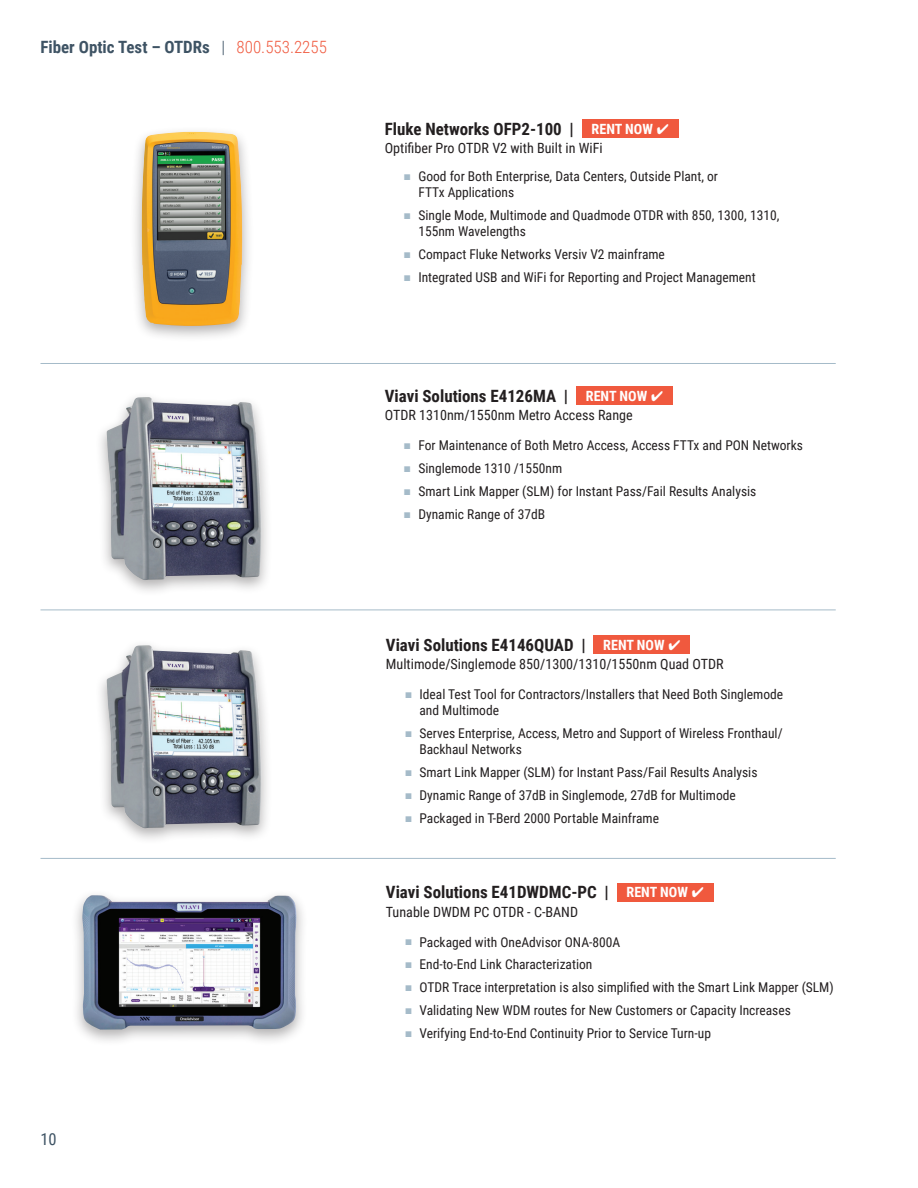
<style>
.page{position:relative;width:918px;height:1188px;background:#fff}
.page>*{position:absolute;margin:0;border:0;box-sizing:border-box;transform-origin:0 0}
.Equip_Name{font:700 16.95px "Roboto Condensed";color:#231f20}
.t1{font:700 16.95px "Roboto Condensed";color:#3e5364}
.t2{font:300 16.95px "Roboto Condensed";color:#f0593e}
.t3{font:16.5px "Roboto Condensed";color:#3e5364}
.Equip_Sub_Name{font:14.1px "Roboto Condensed";color:#231f20}
.TOC_Category{font:700 14.1px "Roboto Condensed";color:#fff}
.t4{font:13.5px/16.2px "Roboto Condensed";color:#231f20}
.s1{color:#3e5364}
.s2{color:#a5bbc9}
</style>
<div class="page">
<hr style="left:40px;top:363px;width:796px;height:1px;background:#a5bbc9">
<hr style="left:40px;top:610px;width:796px;height:1px;background:#a5bbc9">
<hr style="left:40px;top:858px;width:796px;height:1px;background:#a5bbc9">
<div style="left:582px;top:119px;width:97px;height:19px;background:#f0593e"></div>
<div style="left:593px;top:635px;width:97px;height:19px;background:#f0593e"></div>
<div style="left:617px;top:883px;width:97px;height:18px;background:#f0593e"></div>
<div style="left:576px;top:386px;width:97px;height:19px;background:#f0593e"></div>
<div style="left:95px;top:639px;width:178px;height:206px;background:#231f20;opacity:.35"></div>
<img style="left:106px;top:645px;width:156px;height:184px">
<div style="left:95px;top:391px;width:178px;height:206px;background:#231f20;opacity:.35"></div>
<img style="left:106px;top:397px;width:156px;height:183px">
<div style="left:71px;top:889px;width:237px;height:158px;background:#231f20;opacity:.35"></div>
<img style="left:82px;top:895px;width:215px;height:135px">
<div style="left:130px;top:126px;width:124px;height:217px;background:#231f20;opacity:.35"></div>
<img style="left:142px;top:132px;width:100px;height:194px">
<p class="t1" style="left:40px;top:35px;width:171px">Fiber Optic Test – OTDRs</p>
<p class="t2" style="left:221px;top:35px;width:107px"><span class="s1">|</span> 800.553.2255</p>
<p class="t3" style="left:40px;top:1128px;width:18px">10</p>
<p class="Equip_Name" style="left:385px;top:117px;width:191px">Fluke Networks OFP2-100 |</p>
<p class="TOC_Category" style="left:592px;top:119px;width:79px">RENT NOW ✔</p>
<p class="Equip_Sub_Name" style="left:385px;top:138px;width:219px">Optifiber Pro OTDR V2 with Built in WiFi</p>
<p class="t4" style="left:418px;top:167px;width:301px;text-indent:-14px"><span class="s2">■</span> Good for Both Enterprise, Data Centers, Outside Plant, or<br>FTTx Applications</p>
<p class="t4" style="left:418px;top:206px;width:362px;text-indent:-14px"><span class="s2">■</span> Single Mode, Multimode and Quadmode OTDR with 850, 1300, 1310,<br>155nm Wavelengths</p>
<p class="t4" style="left:404px;top:246px;width:262px"><span class="s2">■</span> Compact Fluke Networks Versiv V2 mainframe</p>
<p class="t4" style="left:404px;top:268px;width:353px"><span class="s2">■</span> Integrated USB and WiFi for Reporting and Project Management</p>
<p class="Equip_Name" style="left:385px;top:384px;width:185px">Viavi Solutions E4126MA |</p>
<p class="TOC_Category" style="left:586px;top:386px;width:79px">RENT NOW ✔</p>
<p class="Equip_Sub_Name" style="left:385px;top:405px;width:249px">OTDR 1310nm/1550nm Metro Access Range</p>
<p class="t4" style="left:404px;top:437px;width:400px"><span class="s2">■</span> For Maintenance of Both Metro Access, Access FTTx and PON Networks</p>
<p class="t4" style="left:404px;top:460px;width:159px"><span class="s2">■</span> Singlemode 1310 /1550nm</p>
<p class="t4" style="left:404px;top:483px;width:354px"><span class="s2">■</span> Smart Link Mapper (SLM) for Instant Pass/Fail Results Analysis</p>
<p class="t4" style="left:404px;top:505px;width:142px"><span class="s2">■</span> Dynamic Range of 37dB</p>
<p class="Equip_Name" style="left:386px;top:633px;width:201px">Viavi Solutions E4146QUAD |</p>
<p class="TOC_Category" style="left:603px;top:635px;width:79px">RENT NOW ✔</p>
<p class="Equip_Sub_Name" style="left:386px;top:654px;width:339px">Multimode/Singlemode 850/1300/1310/1550nm Quad OTDR</p>
<p class="t4" style="left:420px;top:686px;width:365px;text-indent:-14px"><span class="s2">■</span> Ideal Test Tool for Contractors/Installers that Need Both Singlemode and Multimode</p>
<p class="t4" style="left:420px;top:725px;width:365px;text-indent:-14px"><span class="s2">■</span> Serves Enterprise, Access, Metro and Support of Wireless Fronthaul/<br>Backhaul Networks</p>
<p class="t4" style="left:405px;top:764px;width:354px"><span class="s2">■</span> Smart Link Mapper (SLM) for Instant Pass/Fail Results Analysis</p>
<p class="t4" style="left:405px;top:787px;width:332px"><span class="s2">■</span> Dynamic Range of 37dB in Singlemode, 27dB for Multimode</p>
<p class="t4" style="left:405px;top:810px;width:255px"><span class="s2">■</span> Packaged in T-Berd 2000 Portable Mainframe</p>
<p class="Equip_Name" style="left:386px;top:881px;width:224px">Viavi Solutions E41DWDMC-PC |</p>
<p class="TOC_Category" style="left:627px;top:882px;width:79px">RENT NOW ✔</p>
<p class="Equip_Sub_Name" style="left:386px;top:902px;width:194px">Tunable DWDM PC OTDR - C-BAND</p>
<p class="t4" style="left:405px;top:933px;width:216px"><span class="s2">■</span> Packaged with OneAdvisor ONA-800A</p>
<p class="t4" style="left:405px;top:956px;width:189px"><span class="s2">■</span> End-to-End Link Characterization</p>
<p class="t4" style="left:405px;top:979px;width:430px"><span class="s2">■</span> OTDR Trace interpretation is also simplified with the Smart Link Mapper (SLM)</p>
<p class="t4" style="left:405px;top:1002px;width:387px"><span class="s2">■</span> Validating New WDM routes for New Customers or Capacity Increases</p>
<p class="t4" style="left:405px;top:1025px;width:307px"><span class="s2">■</span> Verifying End-to-End Continuity Prior to Service Turn-up</p>
</div>
